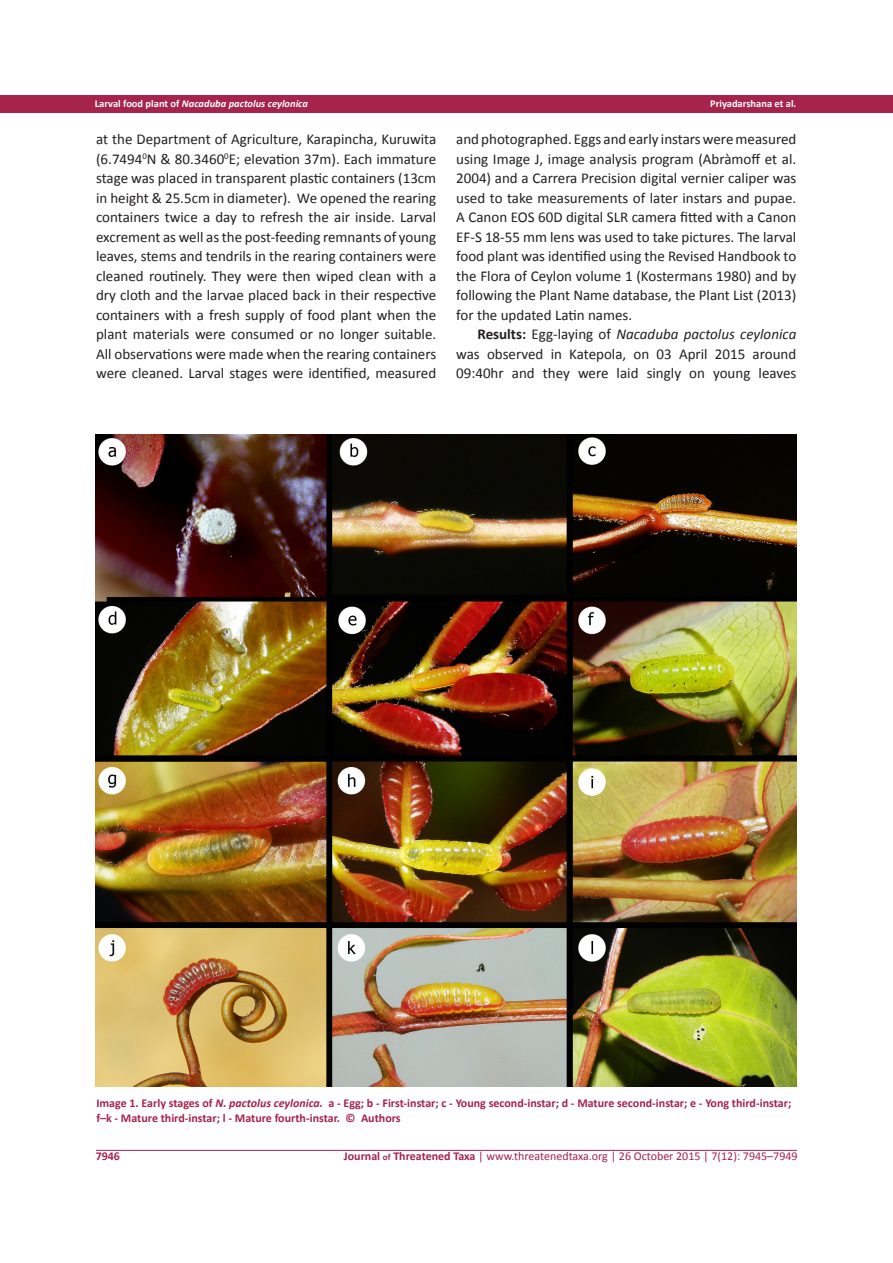
<style>
.page{position:relative;width:893px;height:1263px;background:#fff}
.page>*{position:absolute;margin:0;border:0;box-sizing:border-box;transform-origin:0 0}
.t1{font:15px/19.5px "Calibri";color:#231f20;text-align:justify}
.t2{font:700 12px/14.4px "Calibri";color:#a5234c}
.t3{font:12px "Calibri";color:#a5234c}
.t4{font:italic 700 10.5px "Calibri";color:#fff}
.t5{font:700 10.5px "Calibri";color:#fff}
.s1{font-style:normal}
.s2{font-weight:700}
.s3{font-style:italic}
.s4{font-weight:700;font-size:9px}
</style>
<div class="page">
<div style="left:0;top:95px;width:893px;height:18px;background:#a5234c"></div>
<hr style="left:96px;top:1150px;width:701px;height:1px;background:#a5234c">
<img style="left:96px;top:435px;width:700px;height:652px">
<p class="t4" style="left:95px;top:97px;width:215px"><span class="s1">Larval food plant of</span> Nacaduba pactolus ceylonica</p>
<p class="t5" style="left:710px;top:97px;width:88px">Priyadarshana et al.</p>
<p class="t1" style="left:96px;top:129px;width:342px">at the Department of Agriculture, Karapincha, Kuruwita (6.7494<sup>0</sup>N &amp; 80.3460<sup>0</sup>E; elevation 37m). Each immature stage was placed in transparent plastic containers (13cm in height &amp; 25.5cm in diameter). We opened the rearing containers twice a day to refresh the air inside. Larval excrement as well as the post-feeding remnants of young leaves, stems and tendrils in the rearing containers were cleaned routinely. They were then wiped clean with a dry cloth and the larvae placed back in their respective containers with a fresh supply of food plant when the plant materials were consumed or no longer suitable.<br>All observations were made when the rearing containers were cleaned. Larval stages were identified, measured</p>
<p class="t1" style="left:456px;top:129px;width:342px">and photographed. Eggs and early instars were measured using Image J, image analysis program (Abràmoff et al.<br>2004) and a Carrera Precision digital vernier caliper was used to take measurements of later instars and pupae.<br>A Canon EOS 60D digital SLR camera fitted with a Canon EF-S 18-55 mm lens was used to take pictures. The larval food plant was identified using the Revised Handbook to the Flora of Ceylon volume 1 (Kostermans 1980) and by following the Plant Name database, the Plant List (2013) for the updated Latin names.</p>
<p class="t1" style="left:456px;top:324px;width:342px;text-indent:21px"><span class="s2">Results:</span> Egg-laying of <span class="s3">Nacaduba pactolus ceylonica </span>was observed in Katepola, on 03 April 2015 around 09:40hr and they were laid singly on young leaves</p>
<p class="t2" style="left:96px;top:1096px;width:696px">Image 1. Early stages of <span class="s3">N. pactolus ceylonica.</span> a - Egg; b - First-instar; c - Young second-instar; d - Mature second-instar; e - Yong third-instar; f–k - Mature third-instar; l - Mature fourth-instar. © Authors</p>
<p class="t2" style="left:96px;top:1148px;width:26px">7946</p>
<p class="t3" style="left:344px;top:1148px;width:455px"><span class="s2">Journal</span> <span class="s4">of</span> <span class="s2">Threatened Taxa</span> | www.threatenedtaxa.org | 26 October 2015 | 7(12): 7945–7949</p>
</div>
